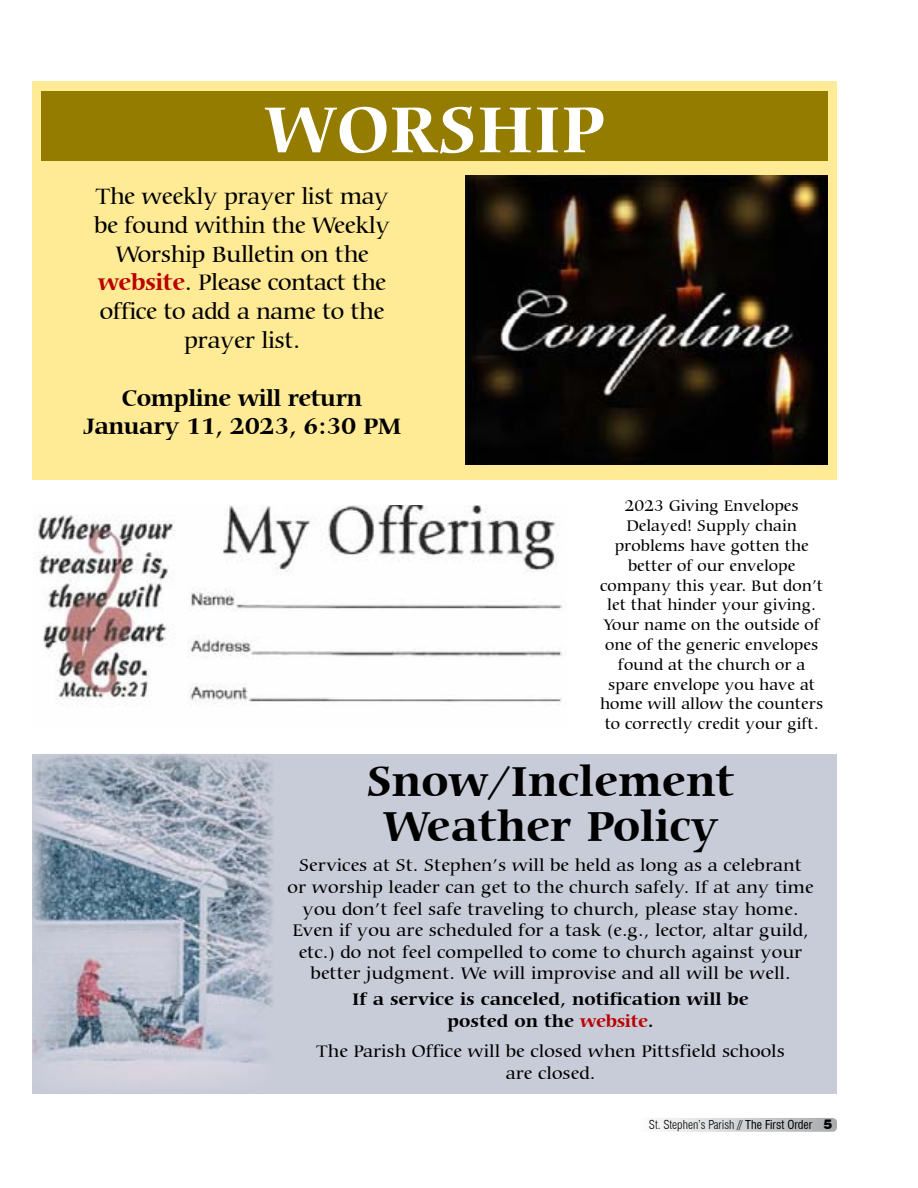
<style>
.page{position:relative;width:918px;height:1188px;background:#fff}
.page>*{position:absolute;margin:0;border:0;box-sizing:border-box;transform-origin:0 0}
.t1{font:700 69px "Carmina BT";color:#fff}
.t2{font:700 45px/45px "Carmina BT";color:#000;text-align:center}
.t3{font:500 24px/28.8px "Carmina BT";letter-spacing:-.02em;color:#000;text-align:center}
.t4{font:700 24px/28.8px "Carmina BT";letter-spacing:-.02em;color:#000;text-align:center}
.t5{font:500 18px/21.6px "Carmina BT";color:#000;text-align:center;scale:1.04 1}
.t6{font:700 18px/21.6px "Carmina BT";color:#000;text-align:center;scale:1.04 1}
.t7{font:500 16.5px/19.8px "Carmina BT";color:#000;text-align:center}
.t8{font:300 condensed 12px "Swiss 721 BT";color:#000}
.s1{font-weight:700;color:#bc0000}
.s2{color:#bc0000}
.s3{font-weight:400}
.s4{font-weight:900;font-stretch:normal;font-size:13.5px}
</style>
<div class="page">
<svg style="left:639px;top:1118px;width:198px;height:14px"></svg>
<div style="left:32px;top:754px;width:805px;height:340px;background:#c8ccd8"></div>
<div style="left:32px;top:81px;width:805px;height:399px;background:#ffea95"></div>
<img style="left:465px;top:176px;width:363px;height:289px">
<div style="left:42px;top:92px;width:786px;height:69px;background:#947c00"></div>
<img style="left:38px;top:505px;width:525px;height:202px">
<img style="left:32px;top:754px;width:241px;height:328px">
<h1 class="t1" style="left:265px;top:89px;width:342px">WORSHIP</h1>
<h3 class="t3" style="left:94px;top:182px;width:298px">The weekly prayer list may be found within the Weekly<br>Worship Bulletin on the <span class="s1">website</span>. Please contact the office to add a name to the prayer list.</h3>
<h3 class="t4" style="left:83px;top:384px;width:320px">Compline will return<br>January 11, 2023, 6:30 PM</h3>
<p class="t7" style="left:600px;top:497px;width:225px">2023 Giving Envelopes<br>Delayed! Supply chain problems have gotten the better of our envelope company this year. But don’t let that hinder your giving.<br>Your name on the outside of one of the generic envelopes found at the church or a spare envelope you have at home will allow the counters to correctly credit your gift.</p>
<h2 class="t2" style="left:367px;top:760px;width:369px">Snow/Inclement<br>Weather Policy</h2>
<p class="t5" style="left:288px;top:855px;width:507px">Services at St. Stephen’s will be held as long as a celebrant<br>or worship leader can get to the church safely. If at any time you don’t feel safe traveling to church, please stay home.<br>Even if you are scheduled for a task (e.g., lector, altar guild, etc.) do not feel compelled to come to church against your better judgment. We will improvise and all will be well.</p>
<p class="t6" style="left:352px;top:989px;width:383px">If a service is canceled, notification will be posted on the <span class="s2">website</span>.</p>
<p class="t5" style="left:316px;top:1041px;width:452px">The Parish Office will be closed when Pittsfield schools are closed.</p>
<p class="t8" style="left:649px;top:1118px;width:185px">St. Stephen’s Parish // <span class="s3">The First Order</span> <span class="s4">5</span></p>
</div>
